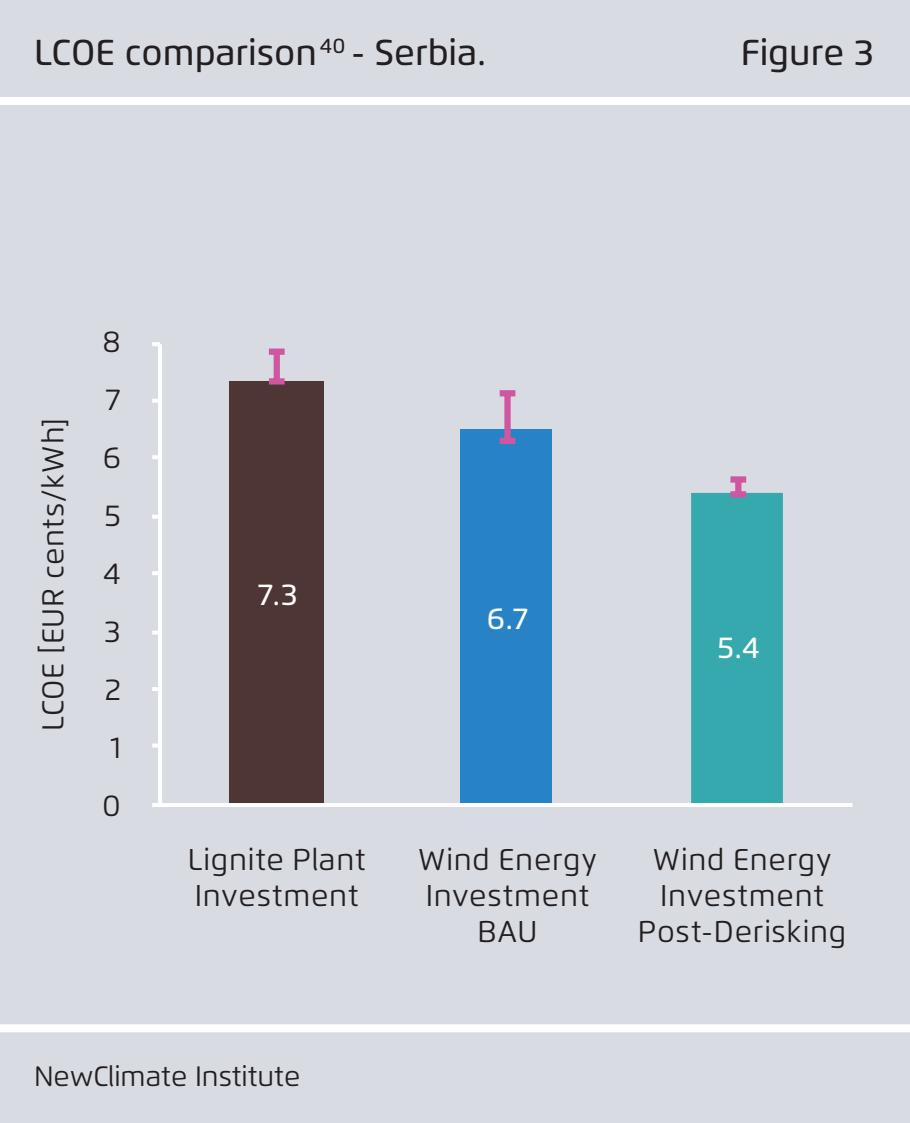
<style>
.page{position:relative;width:910px;height:1123px;background:#d9dbe3}
.page>*{position:absolute;margin:0;border:0;box-sizing:border-box;transform-origin:0 0}
.t1{font:500 36px "Flexo";color:#231f20}
.t2{font:30px/36px "Flexo";letter-spacing:.025em;color:#231f20;text-align:center}
.t3{font:500 30px "Flexo";color:#fff}
.t4{font:28px "Flexo";letter-spacing:-.005em;color:#231f20}
</style>
<div class="page">
<div style="left:0;top:97px;width:910px;height:8px;background:#fff"></div>
<div style="left:0;top:1024px;width:910px;height:8px;background:#fff"></div>
<div style="left:229px;top:381px;width:95px;height:422px;background:#4e3634"></div>
<div style="left:460px;top:429px;width:92px;height:374px;background:#2783c5"></div>
<div style="left:269px;top:348px;width:16px;height:7px;background:#cf56a0"></div>
<div style="left:269px;top:378px;width:16px;height:6px;background:#cf56a0"></div>
<div style="left:274px;top:352px;width:6px;height:29px;background:#cf56a0"></div>
<div style="left:500px;top:390px;width:15px;height:6px;background:#cf56a0"></div>
<div style="left:500px;top:438px;width:15px;height:6px;background:#cf56a0"></div>
<div style="left:504px;top:393px;width:7px;height:36px;background:#cf56a0"></div>
<div style="left:504px;top:429px;width:7px;height:12px;background:#cf56a0"></div>
<hr style="left:158px;top:344px;width:4px;height:461px;background:#fff">
<svg style="left:152px;top:342px;width:8px;height:4px"></svg>
<svg style="left:152px;top:399px;width:6px;height:4px"></svg>
<svg style="left:152px;top:455px;width:6px;height:4px"></svg>
<svg style="left:152px;top:514px;width:6px;height:4px"></svg>
<svg style="left:152px;top:571px;width:6px;height:4px"></svg>
<svg style="left:152px;top:630px;width:6px;height:4px"></svg>
<svg style="left:152px;top:687px;width:6px;height:4px"></svg>
<svg style="left:152px;top:743px;width:6px;height:4px"></svg>
<svg style="left:152px;top:803px;width:8px;height:4px"></svg>
<hr style="left:160px;top:803px;width:692px;height:4px;background:#fff">
<div style="left:730px;top:476px;width:16px;height:6px;background:#cf56a0"></div>
<div style="left:735px;top:479px;width:6px;height:13px;background:#cf56a0"></div>
<div style="left:691px;top:492px;width:92px;height:311px;background:#36a9af"></div>
<p class="t1" style="left:34px;top:30px;width:453px">LCOE comparison<sup>40</sup> - Serbia.</p>
<p class="t1" style="left:741px;top:30px;width:135px">Figure 3</p>
<p class="t2" style="left:103px;top:323px;width:20px">8</p>
<p class="t2" style="left:35px;top:731px;width:315px;rotate:-90deg">LCOE [EUR cents/kWh]</p>
<p class="t2" style="left:106px;top:381px;width:17px">7</p>
<p class="t2" style="left:103px;top:439px;width:20px">6</p>
<p class="t2" style="left:104px;top:497px;width:18px">5</p>
<p class="t2" style="left:103px;top:555px;width:19px">4</p>
<p class="t2" style="left:105px;top:613px;width:18px">3</p>
<p class="t2" style="left:105px;top:671px;width:18px">2</p>
<p class="t2" style="left:110px;top:729px;width:12px">1</p>
<p class="t2" style="left:102px;top:787px;width:20px">0</p>
<p class="t3" style="left:258px;top:576px;width:41px">7.3</p>
<p class="t3" style="left:487px;top:600px;width:43px">6.7</p>
<p class="t3" style="left:717px;top:629px;width:44px">5.4</p>
<p class="t2" style="left:188px;top:841px;width:179px;text-align:left">Lignite Plant<br>Investment</p>
<p class="t2" style="left:418px;top:841px;width:180px">Wind Energy<br>Investment<br>BAU</p>
<p class="t2" style="left:638px;top:841px;width:210px">Wind Energy<br>Investment<br>Post-Derisking</p>
<p class="t4" style="left:34px;top:1059px;width:268px">NewClimate Institute</p>
</div>
